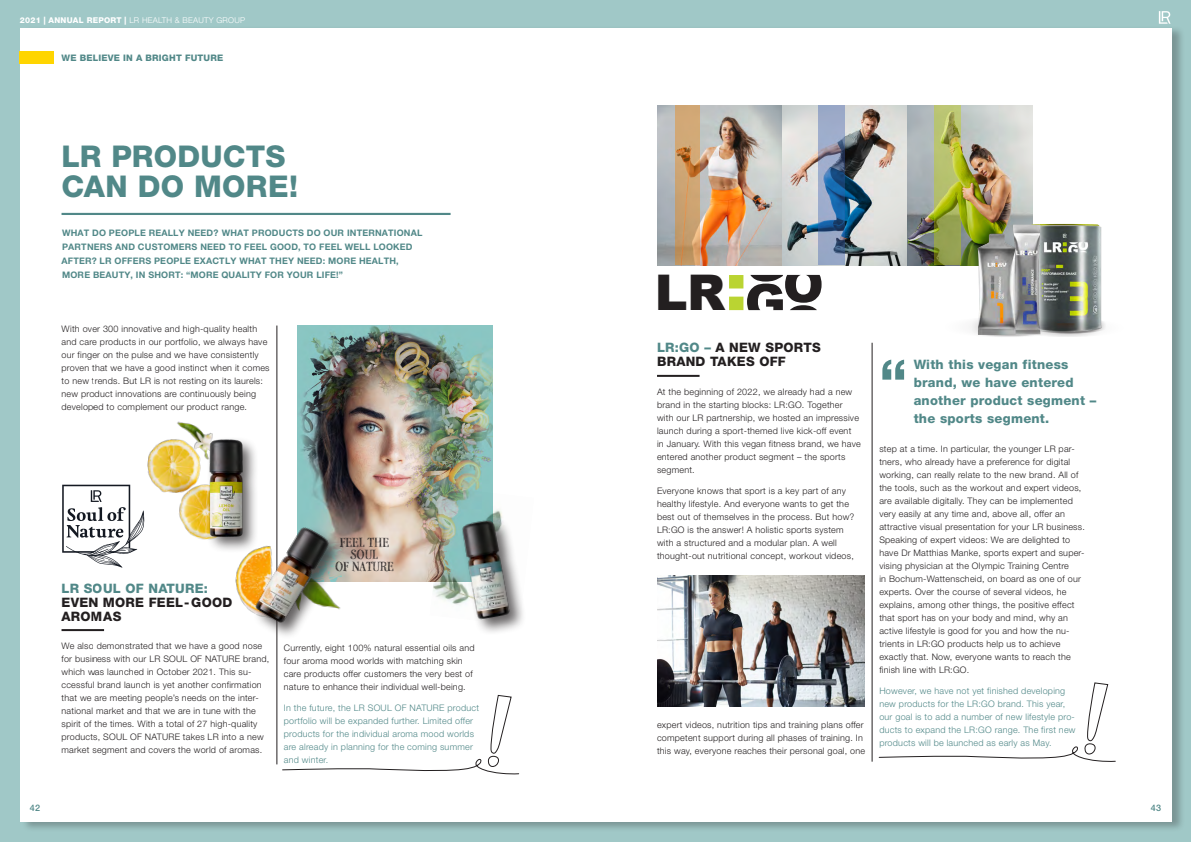
<style>
.page{position:relative;width:1191px;height:842px;background:#a0c8c7}
.page>*{position:absolute;margin:0;border:0;box-sizing:border-box;transform-origin:0 0}
.Head_22pt{font:800 55.6px "Helvetica Neue LT Pro";color:#518888}
.t1{font:900 49.2px "Arial";color:#231f20}
.Head_22pt-2{font:800 30px/30px "Helvetica Neue LT Pro";letter-spacing:.01em;color:#518888}
.t2{font:14.7px/12.4px "P22 Stanyan";color:#231f20;text-align:center}
.t3{font:800 13px/18px "Helvetica Neue LT Pro";letter-spacing:.02em;color:#518888}
.t4{font:800 13px/14px "Helvetica Neue LT Pro";letter-spacing:.02em;color:#231f20}
.Fließtext{font:300 9px/13px "Helvetica Neue LT Pro";letter-spacing:.025em;color:#231f20}
.Fließtext-2{font:300 9px/13px "Helvetica Neue LT Pro";letter-spacing:.025em;color:#518888}
.t5{font:700 9px/14px "Helvetica Neue LT Pro";letter-spacing:.02em;color:#518888}
.t6{font:800 9px "Helvetica Neue LT Pro";letter-spacing:.02em;color:#518888}
.t7{font:500 9px "Helvetica Neue LT Pro";color:#518888}
.t8{font:300 8px "Helvetica Neue LT Pro";letter-spacing:.03em;color:#fff}
.s1{font-weight:800}
.s2{color:#518888}
.s3{font-size:67.7px;color:#bad432}
</style>
<div class="page">
<div style="left:21px;top:26px;width:1164px;height:806px;background:#231f20;opacity:.3"></div>
<div style="left:20px;top:28px;width:1151px;height:794px;background:#fff"></div>
<svg style="left:1158px;top:11px;width:12px;height:13px"></svg>
<div style="left:20px;top:51px;width:34px;height:13px;background:#ffd500"></div>
<hr style="left:657px;top:375px;width:42px;height:2px;background:#231f20">
<hr style="left:277px;top:325px;width:1px;height:439px;background:#231f20">
<hr style="left:872px;top:343px;width:1px;height:419px;background:#231f20">
<hr style="left:62px;top:629px;width:42px;height:2px;background:#231f20">
<hr style="left:62px;top:213px;width:388px;height:2px;background:#518888">
<img style="left:657px;top:575px;width:207px;height:131px">
<svg style="left:747px;top:275px;width:74px;height:35px"></svg>
<svg style="left:62px;top:485px;width:56px;height:82px"></svg>
<img style="left:298px;top:325px;width:194px;height:256px">
<img style="left:118px;top:400px;width:270px;height:252px">
<div style="left:253px;top:525px;width:92px;height:115px;background:#231f20;opacity:.7"></div>
<img style="left:238px;top:515px;width:102px;height:125px">
<img style="left:430px;top:488px;width:72px;height:114px">
<div style="left:460px;top:518px;width:66px;height:118px;background:#231f20;opacity:.7"></div>
<img style="left:450px;top:513px;width:70px;height:122px">
<div style="left:206px;top:437px;width:53px;height:117px;background:#231f20;opacity:.7"></div>
<img style="left:198px;top:435px;width:51px;height:114px">
<img style="left:657px;top:105px;width:375px;height:160px">
<svg style="left:675px;top:105px;width:25px;height:160px;background:#cb9d69"></svg>
<svg style="left:818px;top:105px;width:26px;height:160px;background:#728db2"></svg>
<svg style="left:934px;top:105px;width:26px;height:160px;background:#a7b251"></svg>
<svg style="left:1027px;top:317px;width:84px;height:17px"></svg>
<img style="left:1028px;top:224px;width:59px;height:95px">
<svg style="left:1001px;top:319px;width:132px;height:18px"></svg>
<svg style="left:935px;top:317px;width:143px;height:21px"></svg>
<img style="left:1012px;top:225px;width:28px;height:110px">
<img style="left:977px;top:233px;width:25px;height:25px">
<svg style="left:282px;top:695px;width:237px;height:79px"></svg>
<svg style="left:878px;top:682px;width:237px;height:80px"></svg>
<p class="t8" style="left:20px;top:15px;width:227px"><span class="s1">2021 | ANNUAL REPORT |</span> LR HEALTH &amp; BEAUTY GROUP</p>
<p class="t6" style="left:62px;top:52px;width:163px">WE BELIEVE IN A BRIGHT FUTURE</p>
<p class="Head_22pt-2" style="left:62px;top:141px;width:238px">LR PRODUCTS<br>CAN DO MORE!</p>
<p class="t5" style="left:62px;top:225px;width:362px">WHAT DO PEOPLE REALLY NEED? WHAT PRODUCTS DO OUR INTERNATIONAL PARTNERS AND CUSTOMERS NEED TO FEEL GOOD, TO FEEL WELL LOOKED AFTER? LR OFFERS PEOPLE EXACTLY WHAT THEY NEED: MORE HEALTH, MORE BEAUTY, IN SHORT: “MORE QUALITY FOR YOUR LIFE!”</p>
<p class="Fließtext" style="left:62px;top:322px;width:210px">With over 300 innovative and high-quality health and care products in our portfolio, we always have our finger on the pulse and we have consistently proven that we have a good instinct when it comes to new trends. But LR is not resting on its laurels: new product innovations are continuously being developed to complement our product range.</p>
<p class="t4" style="left:62px;top:581px;width:172px"><span class="s2">LR SOUL OF NATURE:<br></span>EVEN MORE FEEL-GOOD<br>AROMAS</p>
<p class="Fließtext" style="left:62px;top:639px;width:209px">We also demonstrated that we have a good nose for business with our LR SOUL OF NATURE brand, which was launched in October 2021. This su&shy;ccessful brand launch is yet another confirmation that we are meeting people’s needs on the inter&shy;national market and that we are in tune with the spirit of the times. With a total of 27 high-quality products, SOUL OF NATURE takes LR into a new market segment and covers the world of aromas.</p>
<p class="t2" style="left:335px;top:536px;width:60px">FEEL THE<br>SOUL<br>OF NATURE</p>
<p class="Fließtext" style="left:284px;top:641px;width:192px">Currently, eight 100% natural essential oils and four aroma mood worlds with matching skin care products offer customers the very best of nature to enhance their individual well-being.</p>
<p class="Fließtext-2" style="left:284px;top:701px;width:197px">In the future, the LR SOUL OF NATURE product portfolio will be expanded further. Limited offer products for the individual aroma mood worlds are already in planning for the coming summer and winter.</p>
<p class="t1" style="left:655px;top:257px;width:94px">LR<span class="s3">:</span></p>
<p class="t4" style="left:657px;top:340px;width:165px"><span class="s2">LR:GO –</span> A NEW SPORTS<br>BRAND TAKES OFF</p>
<p class="Fließtext" style="left:657px;top:385px;width:205px">At the beginning of 2022, we already had a new brand in the starting blocks: LR:GO. Together with our LR partnership, we hosted an impressive launch during a sport-themed live kick-off event<br>in January. With this vegan fitness brand, we have entered another product segment – the sports segment.</p>
<p class="Fließtext" style="left:657px;top:484px;width:199px">Everyone knows that sport is a key part of any healthy lifestyle. And everyone wants to get the best out of themselves in the process. But how?<br>LR:GO is the answer! A holistic sports system with a structured and a modular plan. A well thought-out nutritional concept, workout videos,</p>
<p class="Fließtext" style="left:657px;top:718px;width:210px">expert videos, nutrition tips and training plans offer competent support during all phases of training. In this way, everyone reaches their personal goal, one</p>
<p class="Head_22pt" style="left:879px;top:346px;width:29px">“</p>
<p class="t3" style="left:913px;top:355px;width:184px">With this vegan fitness brand, we have entered another product segment – the sports segment.</p>
<p class="Fließtext" style="left:879px;top:442px;width:207px">step at a time. In particular, the younger LR par&shy;tners, who already have a preference for digital working, can really relate to the new brand. All of the tools, such as the workout and expert videos, are available digitally. They can be implemented very easily at any time and, above all, offer an attractive visual presentation for your LR business.<br>Speaking of expert videos: We are delighted to have Dr Matthias Manke, sports expert and super&shy;vising physician at the Olympic Training Centre<br>in Bochum-Wattenscheid, on board as one of our experts. Over the course of several videos, he explains, among other things, the positive effect that sport has on your body and mind, why an active lifestyle is good for you and how the nu&shy;trients in LR:GO products help us to achieve exactly that. Now, everyone wants to reach the finish line with LR:GO.</p>
<p class="Fließtext-2" style="left:879px;top:684px;width:198px">However, we have not yet finished developing new products for the LR:GO brand. This year, our goal is to add a number of new lifestyle pro&shy;ducts to expand the LR:GO range. The first new products will be launched as early as May.</p>
<p class="t7" style="left:30px;top:802px;width:12px">42</p>
<p class="t7" style="left:1151px;top:802px;width:12px">43</p>
</div>
